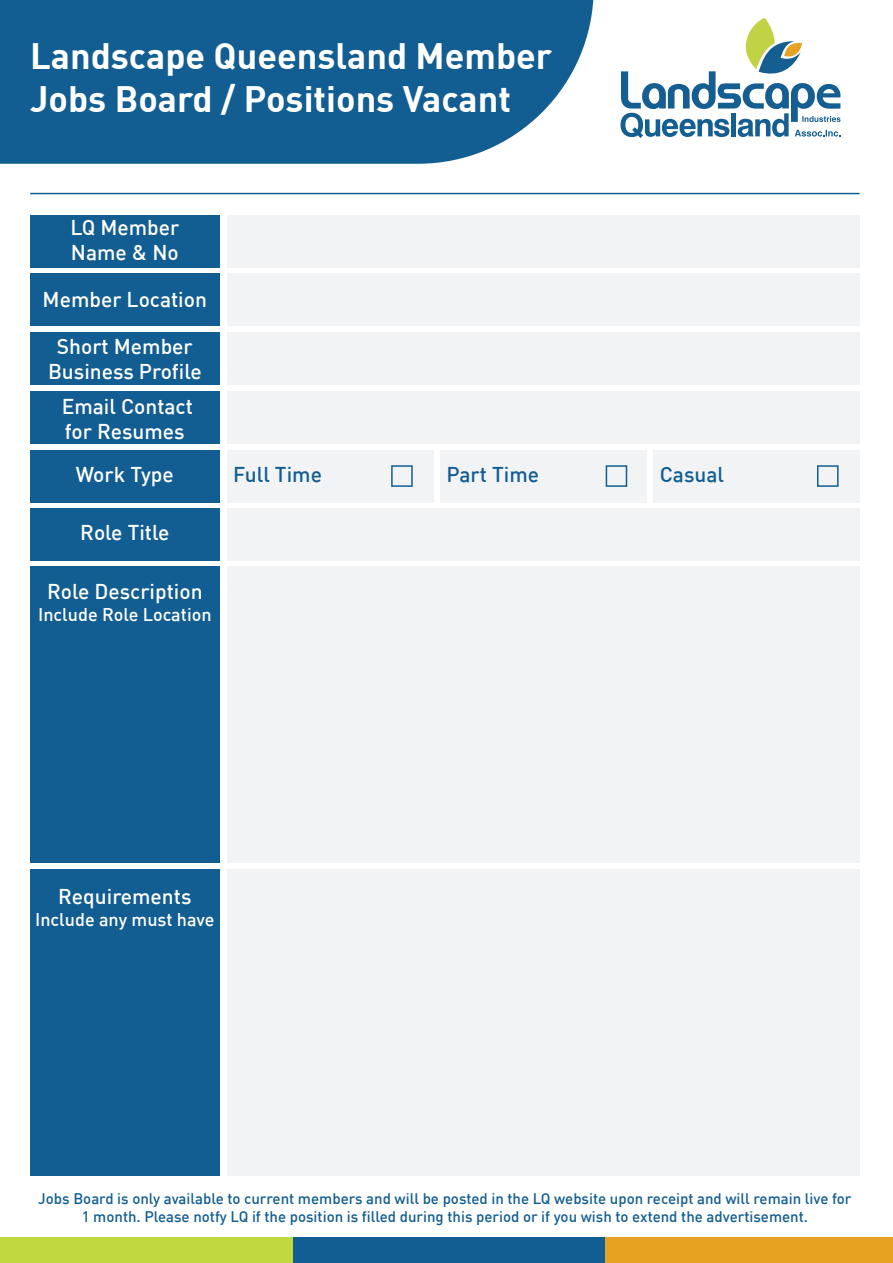
<style>
.page{position:relative;width:893px;height:1263px;background:#fff}
.page>*{position:absolute;margin:0;border:0;box-sizing:border-box;transform-origin:0 0}
.t1{font:700 36px/43.2px "DIN";color:#fff}
.t2{font:500 21px/25.2px "DIN";color:#fff}
.t3{font:500 21px "DIN";color:#125e92}
.t4{font:500 18px "DIN";color:#fff}
.t5{font:500 15px/18px "DIN";color:#125e92;text-align:center}
</style>
<div class="page">
<div style="left:0;top:1237px;width:295px;height:26px;background:#c2d840"></div>
<div style="left:601px;top:1237px;width:292px;height:26px;background:#e8a221"></div>
<div style="left:294px;top:1237px;width:311px;height:26px;background:#125e92"></div>
<svg style="left:0;top:0;width:594px;height:164px;background:#216899"></svg>
<hr style="left:30px;top:193px;width:830px;height:1px;background:#125e92">
<svg style="left:620px;top:18px;width:220px;height:120px"></svg>
<div style="left:30px;top:216px;width:189px;height:52px;background:#125e92"></div>
<div style="left:30px;top:274px;width:189px;height:52px;background:#125e92"></div>
<div style="left:30px;top:450px;width:189px;height:52px;background:#125e92"></div>
<div style="left:30px;top:508px;width:189px;height:52px;background:#125e92"></div>
<div style="left:30px;top:566px;width:189px;height:297px;background:#125e92"></div>
<div style="left:30px;top:870px;width:189px;height:306px;background:#125e92"></div>
<div style="left:228px;top:216px;width:632px;height:52px;background:#f2f3f4"></div>
<div style="left:228px;top:274px;width:632px;height:52px;background:#f2f3f4"></div>
<div style="left:30px;top:332px;width:189px;height:52px;background:#125e92"></div>
<div style="left:228px;top:332px;width:632px;height:52px;background:#f2f3f4"></div>
<div style="left:30px;top:391px;width:189px;height:52px;background:#125e92"></div>
<div style="left:228px;top:391px;width:632px;height:52px;background:#f2f3f4"></div>
<div style="left:228px;top:450px;width:206px;height:52px;background:#f2f3f4"></div>
<div style="left:440px;top:450px;width:207px;height:52px;background:#f2f3f4"></div>
<div style="left:653px;top:450px;width:207px;height:52px;background:#f2f3f4"></div>
<div style="left:228px;top:508px;width:632px;height:52px;background:#f2f3f4"></div>
<div style="left:228px;top:566px;width:632px;height:297px;background:#f2f3f4"></div>
<div style="left:228px;top:870px;width:632px;height:306px;background:#f2f3f4"></div>
<div style="left:391px;top:465px;width:22px;height:22px;border:2px solid #125e92"></div>
<div style="left:606px;top:465px;width:21px;height:22px;border:2px solid #125e92"></div>
<div style="left:817px;top:465px;width:21px;height:22px;border:2px solid #125e92"></div>
<h1 class="t1" style="left:30px;top:33px;width:524px">Landscape Queensland Member<br>Jobs Board / Positions Vacant</h1>
<h2 class="t2" style="left:70px;top:214px;width:110px">LQ Member<br>Name &amp; No</h2>
<h2 class="t2" style="left:43px;top:286px;width:166px">Member Location</h2>
<h2 class="t2" style="left:48px;top:333px;width:155px;text-align:center">Short Member<br>Business Profile</h2>
<h2 class="t2" style="left:62px;top:393px;width:133px">Email Contact for Resumes</h2>
<h2 class="t2" style="left:76px;top:461px;width:100px">Work Type</h2>
<h2 class="t3" style="left:233px;top:461px;width:90px">Full Time</h2>
<h2 class="t3" style="left:446px;top:461px;width:94px">Part Time</h2>
<h2 class="t3" style="left:660px;top:461px;width:66px">Casual</h2>
<h2 class="t2" style="left:80px;top:519px;width:91px">Role Title</h2>
<h2 class="t2" style="left:47px;top:578px;width:157px">Role Description</h2>
<p class="t4" style="left:38px;top:603px;width:175px">Include Role Location</p>
<h2 class="t2" style="left:58px;top:883px;width:135px">Requirements</h2>
<p class="t4" style="left:35px;top:907px;width:181px">Include any must have</p>
<p class="t5" style="left:38px;top:1189px;width:815px">Jobs Board is only available to current members and will be posted in the LQ website upon receipt and will remain live for<br>1 month. Please notfy LQ if the position is filled during this period or if you wish to extend the advertisement.</p>
</div>
